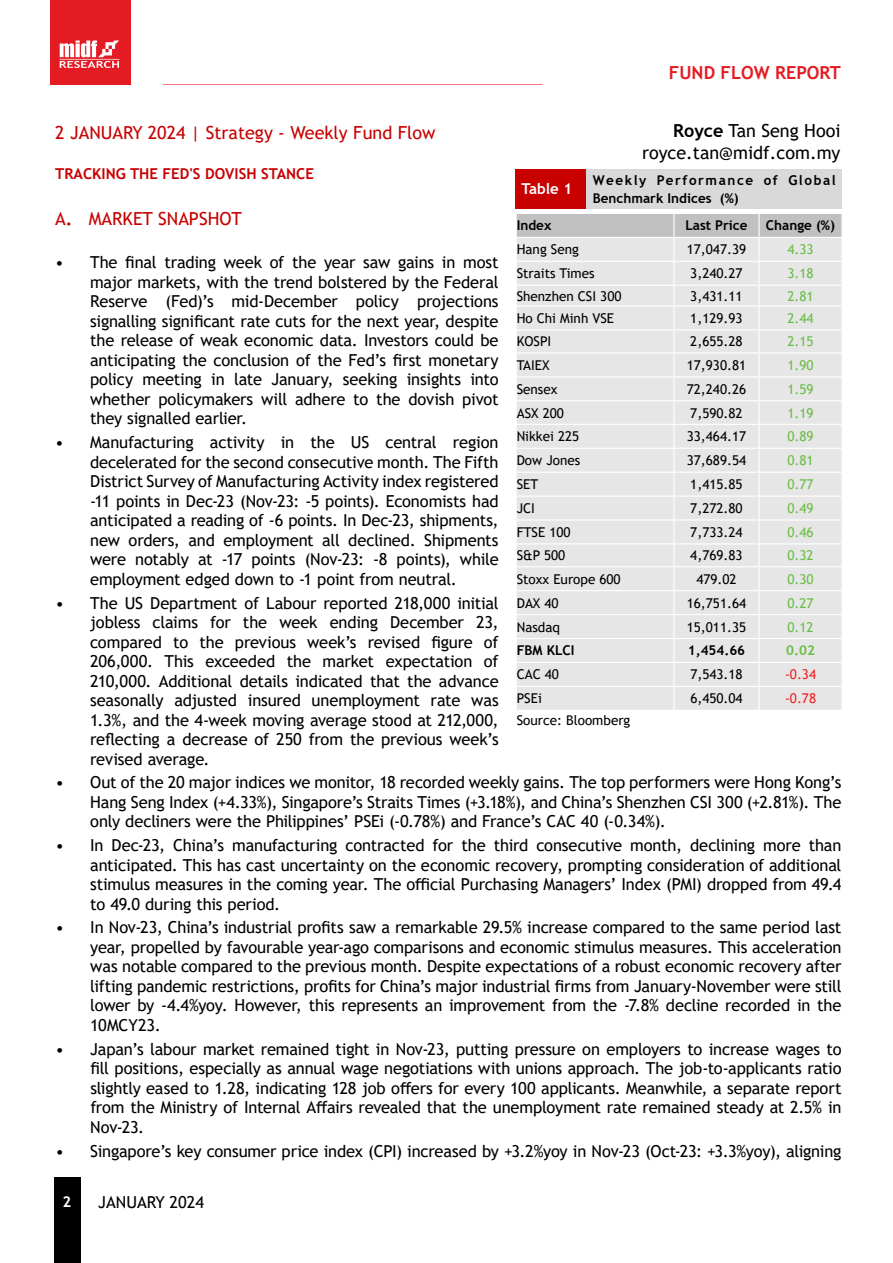
<style>
.page{position:relative;width:893px;height:1263px;background:#fff}
.page>*{position:absolute;margin:0;border:0;box-sizing:border-box;transform-origin:0 0}
.t1{font:18px "Trebuchet MS";color:#c80000}
.t2{font:18px/21.6px "Trebuchet MS";color:#000;text-align:right}
.t3{font:700 18px "Trebuchet MS";color:#e41b23}
.t4{font:16.5px/19.5px "Trebuchet MS";letter-spacing:-.01em;color:#000;text-align:justify}
.t5{font:700 15px "Trebuchet MS";color:#c80000}
.t6{font:700 15px "Trebuchet MS";color:#fff}
.t7{font:13.5px "Trebuchet MS";color:#000}
.t8{font:13.5px "Trebuchet MS";color:#69bd45}
.t9{font:700 13.5px/18px "Trebuchet MS";letter-spacing:.115em;color:#000}
.t10{font:700 13.5px "Trebuchet MS";color:#000}
.t11{font:13.5px "Trebuchet MS";color:#ed2124}
.t12{font:700 13.5px "Trebuchet MS";color:#69bd45}
.s1{font-weight:700}
</style>
<div class="page">
<div style="left:54px;top:1178px;width:27px;height:85px;background:#000"></div>
<div style="left:50px;top:0;width:80px;height:84px;background:#e41b23"></div>
<img style="left:59px;top:40px;width:61px;height:28px">
<svg style="left:516px;top:214px;width:326px;height:496px;background:#e5e5e5"></svg>
<hr style="left:516px;top:285px;width:158px;height:1px;background:#fff">
<div style="left:516px;top:169px;width:71px;height:40px;background:#c80000"></div>
<div style="left:587px;top:169px;width:255px;height:40px;background:#d9d9d9"></div>
<p class="t3" style="left:669px;top:61px;width:173px">FUND FLOW REPORT</p>
<p class="t2" style="left:642px;top:120px;width:200px"><span class="s1">Royce</span> Tan Seng Hooi royce.tan@midf.com.my</p>
<p class="t1" style="left:55px;top:121px;width:382px">2 JANUARY 2024 | Strategy - Weekly Fund Flow</p>
<p class="t5" style="left:55px;top:165px;width:260px">TRACKING THE FED'S DOVISH STANCE</p>
<p class="t1" style="left:55px;top:207px;width:188px">A<span class="s1">.</span> MARKET SNAPSHOT</p>
<p class="t4" style="left:90px;top:253px;width:410px;text-indent:-35px">• The final trading week of the year saw gains in most major markets, with the trend bolstered by the Federal Reserve (Fed)’s mid-December policy projections signalling significant rate cuts for the next year, despite the release of weak economic data. Investors could be anticipating the conclusion of the Fed’s first monetary policy meeting in late January, seeking insights into whether policymakers will adhere to the dovish pivot they signalled earlier.</p>
<p class="t4" style="left:90px;top:432px;width:410px;text-indent:-35px">• Manufacturing activity in the US central region decelerated for the second consecutive month. The Fifth District Survey of Manufacturing Activity index registered -11 points in Dec-23 (Nov-23: -5 points). Economists had anticipated a reading of -6 points. In Dec-23, shipments, new orders, and employment all declined. Shipments were notably at -17 points (Nov-23: -8 points), while employment edged down to -1 point from neutral.</p>
<p class="t4" style="left:90px;top:593px;width:410px;text-indent:-35px">• The US Department of Labour reported 218,000 initial jobless claims for the week ending December 23, compared to the previous week’s revised figure of 206,000. This exceeded the market expectation of 210,000. Additional details indicated that the advance seasonally adjusted insured unemployment rate was 1.3%, and the 4-week moving average stood at 212,000, reflecting a decrease of 250 from the previous week’s revised average.</p>
<p class="t4" style="left:90px;top:773px;width:753px;text-indent:-35px">• Out of the 20 major indices we monitor, 18 recorded weekly gains. The top performers were Hong Kong’s Hang Seng Index (+4.33%), Singapore’s Straits Times (+3.18%), and China’s Shenzhen CSI 300 (+2.81%). The only decliners were the Philippines’ PSEi (-0.78%) and France’s CAC 40 (-0.34%).</p>
<p class="t4" style="left:90px;top:835px;width:753px;text-indent:-35px">• In Dec-23, China’s manufacturing contracted for the third consecutive month, declining more than anticipated. This has cast uncertainty on the economic recovery, prompting consideration of additional stimulus measures in the coming year. The official Purchasing Managers’ Index (PMI) dropped from 49.4 to 49.0 during this period.</p>
<p class="t4" style="left:90px;top:918px;width:753px;text-indent:-35px">• In Nov-23, China’s industrial profits saw a remarkable 29.5% increase compared to the same period last year, propelled by favourable year-ago comparisons and economic stimulus measures. This acceleration was notable compared to the previous month. Despite expectations of a robust economic recovery after lifting pandemic restrictions, profits for China’s major industrial firms from January-November were still lower by -4.4%yoy. However, this represents an improvement from the -7.8% decline recorded in the 10MCY23.</p>
<p class="t4" style="left:90px;top:1039px;width:753px;text-indent:-35px">• Japan’s labour market remained tight in Nov-23, putting pressure on employers to increase wages to fill positions, especially as annual wage negotiations with unions approach. The job-to-applicants ratio slightly eased to 1.28, indicating 128 job offers for every 100 applicants. Meanwhile, a separate report from the Ministry of Internal Affairs revealed that the unemployment rate remained steady at 2.5% in Nov-23.</p>
<p class="t4" style="left:56px;top:1141px;width:787px">• Singapore’s key consumer price index (CPI) increased by +3.2%yoy in Nov-23 (Oct-23: +3.3%yoy), aligning</p>
<p class="t6" style="left:522px;top:179px;width:52px">Table 1</p>
<p class="t9" style="left:593px;top:171px;width:245px">Weekly Performance of Global<br>Benchmark Indices (%)</p>
<p class="t10" style="left:517px;top:217px;width:36px">Index</p>
<p class="t10" style="left:685px;top:217px;width:64px">Last Price</p>
<p class="t10" style="left:766px;top:217px;width:71px">Change (%)</p>
<p class="t7" style="left:517px;top:241px;width:64px">Hang Seng</p>
<p class="t7" style="left:687px;top:241px;width:61px">17,047.39</p>
<p class="t8" style="left:787px;top:241px;width:28px">4.33</p>
<p class="t7" style="left:517px;top:265px;width:79px">Straits Times</p>
<p class="t7" style="left:690px;top:265px;width:54px">3,240.27</p>
<p class="t8" style="left:787px;top:265px;width:28px">3.18</p>
<p class="t7" style="left:517px;top:287px;width:106px">Shenzhen CSI 300</p>
<p class="t7" style="left:690px;top:287px;width:54px">3,431.11</p>
<p class="t8" style="left:787px;top:287px;width:28px">2.81</p>
<p class="t7" style="left:517px;top:310px;width:99px">Ho Chi Minh VSE</p>
<p class="t7" style="left:690px;top:310px;width:54px">1,129.93</p>
<p class="t8" style="left:787px;top:310px;width:28px">2.44</p>
<p class="t7" style="left:517px;top:333px;width:36px">KOSPI</p>
<p class="t7" style="left:690px;top:333px;width:54px">2,655.28</p>
<p class="t8" style="left:787px;top:333px;width:28px">2.15</p>
<p class="t7" style="left:517px;top:357px;width:34px">TAIEX</p>
<p class="t7" style="left:687px;top:357px;width:61px">17,930.81</p>
<p class="t8" style="left:787px;top:357px;width:28px">1.90</p>
<p class="t7" style="left:517px;top:380px;width:42px">Sensex</p>
<p class="t7" style="left:687px;top:380px;width:61px">72,240.26</p>
<p class="t8" style="left:787px;top:380px;width:28px">1.59</p>
<p class="t7" style="left:517px;top:404px;width:49px">ASX 200</p>
<p class="t7" style="left:690px;top:404px;width:54px">7,590.82</p>
<p class="t8" style="left:787px;top:404px;width:28px">1.19</p>
<p class="t7" style="left:517px;top:428px;width:64px">Nikkei 225</p>
<p class="t7" style="left:687px;top:428px;width:61px">33,464.17</p>
<p class="t8" style="left:787px;top:428px;width:28px">0.89</p>
<p class="t7" style="left:517px;top:452px;width:65px">Dow Jones</p>
<p class="t7" style="left:687px;top:452px;width:61px">37,689.54</p>
<p class="t8" style="left:787px;top:452px;width:28px">0.81</p>
<p class="t7" style="left:517px;top:476px;width:23px">SET</p>
<p class="t7" style="left:690px;top:476px;width:54px">1,415.85</p>
<p class="t8" style="left:787px;top:476px;width:28px">0.77</p>
<p class="t7" style="left:517px;top:500px;width:20px">JCI</p>
<p class="t7" style="left:690px;top:500px;width:54px">7,272.80</p>
<p class="t8" style="left:787px;top:500px;width:28px">0.49</p>
<p class="t7" style="left:517px;top:524px;width:55px">FTSE 100</p>
<p class="t7" style="left:690px;top:524px;width:54px">7,733.24</p>
<p class="t8" style="left:787px;top:524px;width:28px">0.46</p>
<p class="t7" style="left:517px;top:547px;width:50px">S&amp;P 500</p>
<p class="t7" style="left:690px;top:547px;width:54px">4,769.83</p>
<p class="t8" style="left:787px;top:547px;width:28px">0.32</p>
<p class="t7" style="left:517px;top:570px;width:105px">Stoxx Europe 600</p>
<p class="t7" style="left:696px;top:570px;width:42px">479.02</p>
<p class="t8" style="left:787px;top:570px;width:28px">0.30</p>
<p class="t7" style="left:517px;top:594px;width:43px">DAX 40</p>
<p class="t7" style="left:687px;top:594px;width:61px">16,751.64</p>
<p class="t8" style="left:787px;top:594px;width:28px">0.27</p>
<p class="t7" style="left:517px;top:618px;width:45px">Nasdaq</p>
<p class="t7" style="left:687px;top:618px;width:61px">15,011.35</p>
<p class="t8" style="left:787px;top:618px;width:28px">0.12</p>
<p class="t10" style="left:517px;top:642px;width:59px">FBM KLCI</p>
<p class="t10" style="left:688px;top:642px;width:59px">1,454.66</p>
<p class="t12" style="left:786px;top:642px;width:30px">0.02</p>
<p class="t7" style="left:517px;top:666px;width:44px">CAC 40</p>
<p class="t7" style="left:690px;top:666px;width:54px">7,543.18</p>
<p class="t11" style="left:785px;top:666px;width:33px">-0.34</p>
<p class="t7" style="left:517px;top:690px;width:27px">PSEi</p>
<p class="t7" style="left:690px;top:690px;width:54px">6,450.04</p>
<p class="t11" style="left:785px;top:690px;width:33px">-0.78</p>
<p class="t7" style="left:517px;top:712px;width:115px">Source: Bloomberg</p>
<p class="t6" style="left:63px;top:1192px;width:10px">2</p>
<p class="t4" style="left:98px;top:1193px;width:107px">JANUARY 2024</p>
</div>
